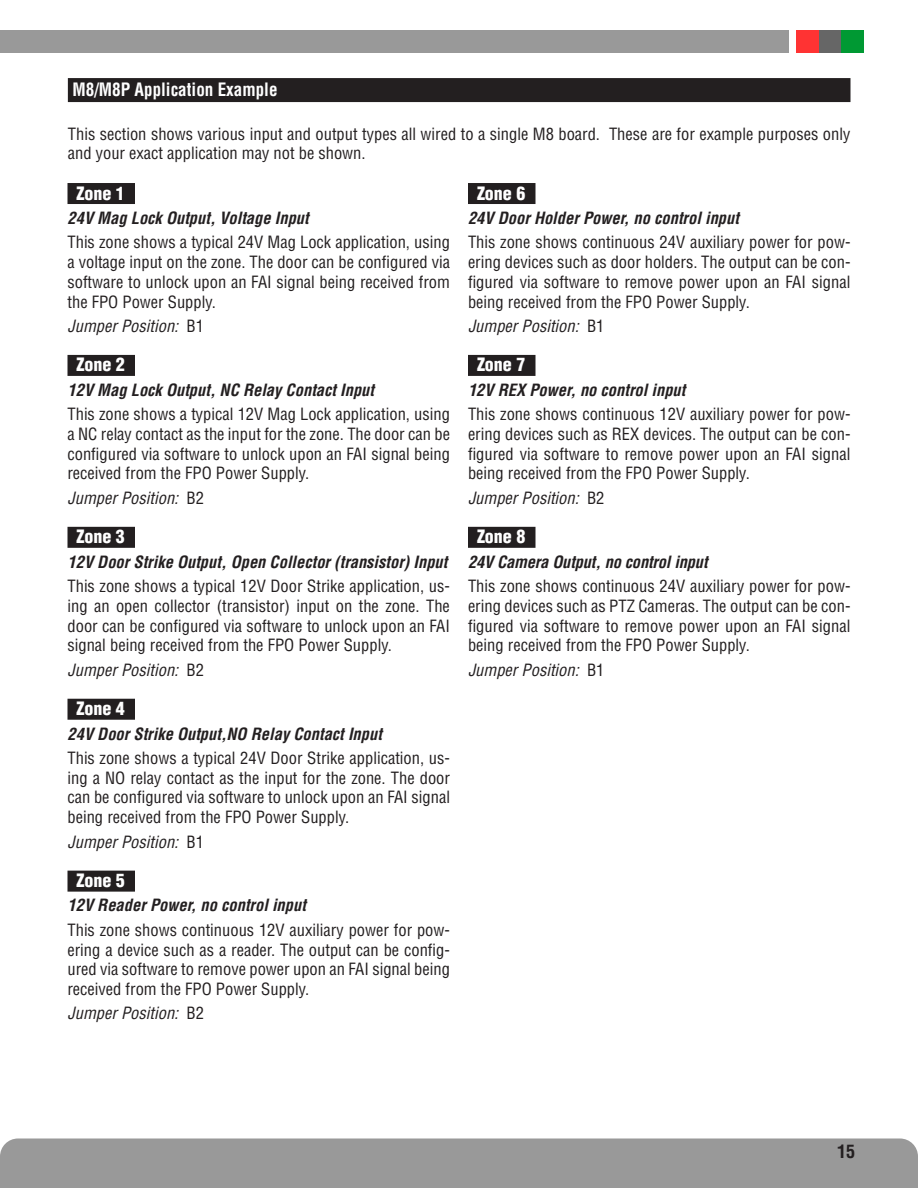
<style>
.page{position:relative;width:918px;height:1188px;background:#fff}
.page>*{position:absolute;margin:0;border:0;box-sizing:border-box;transform-origin:0 0}
.SubHeading_2{font:900 condensed 18px "Helvetica LT Std";color:#fff}
.SubHeading_1{font:700 condensed 18px "Helvetica LT Std";color:#fff;scale:.95 1}
.t1{font:700 condensed 18px "Helvetica LT Std";color:#231f20}
.Body_Text{font:condensed 16.5px/19.8px "Helvetica LT Std";color:#231f20;text-align:justify}
.SubHeading_2-2{font:italic 700 condensed 16.5px "Helvetica LT Std";color:#231f20}
.Body_Text-2{font:italic condensed 16.5px "Helvetica LT Std";color:#231f20}
.Warning_in_Callouts{font:condensed 16.5px/19.8px "Helvetica LT Std";color:#231f20}
.s1{font-style:normal}
</style>
<div class="page">
<div style="left:1px;top:1138px;width:917px;height:50px;background:#999"></div>
<svg style="left:0;top:1151px;width:1px;height:37px"></svg>
<div style="left:796px;top:30px;width:23px;height:22px;background:#f33"></div>
<div style="left:819px;top:30px;width:22px;height:22px;background:#666"></div>
<div style="left:841px;top:30px;width:23px;height:22px;background:#093"></div>
<div style="left:0;top:30px;width:789px;height:23px;background:#999"></div>
<div style="left:68px;top:183px;width:67px;height:21px;background:#231f20"></div>
<div style="left:68px;top:355px;width:67px;height:21px;background:#231f20"></div>
<div style="left:68px;top:527px;width:67px;height:21px;background:#231f20"></div>
<div style="left:68px;top:699px;width:67px;height:21px;background:#231f20"></div>
<div style="left:68px;top:871px;width:67px;height:21px;background:#231f20"></div>
<div style="left:468px;top:183px;width:68px;height:21px;background:#231f20"></div>
<div style="left:468px;top:355px;width:68px;height:21px;background:#231f20"></div>
<div style="left:468px;top:527px;width:68px;height:21px;background:#231f20"></div>
<div style="left:68px;top:78px;width:782px;height:24px;background:#231f20"></div>
<p class="SubHeading_1" style="left:72px;top:78px;width:218px">M8/M8P Application Example</p>
<p class="Warning_in_Callouts" style="left:68px;top:124px;width:784px">This section shows various input and output types all wired to a single M8 board. These are for example purposes only and your exact application may not be shown.</p>
<p class="SubHeading_2" style="left:76px;top:182px;width:50px">Zone 1</p>
<p class="SubHeading_2-2" style="left:68px;top:207px;width:243px">24V Mag Lock Output, Voltage Input</p>
<p class="Body_Text" style="left:68px;top:232px;width:384px">This zone shows a typical 24V Mag Lock application, using a voltage input on the zone. The door can be configured via software to unlock upon an FAI signal being received from the FPO Power Supply.</p>
<p class="Body_Text-2" style="left:68px;top:315px;width:138px">Jumper Position: <span class="s1">B1</span></p>
<p class="SubHeading_2" style="left:76px;top:353px;width:50px">Zone 2</p>
<p class="SubHeading_2-2" style="left:68px;top:379px;width:308px">12V Mag Lock Output, NC Relay Contact Input</p>
<p class="Body_Text" style="left:68px;top:404px;width:384px">This zone shows a typical 12V Mag Lock application, using a NC relay contact as the input for the zone. The door can be configured via software to unlock upon an FAI signal being received from the FPO Power Supply.</p>
<p class="Body_Text-2" style="left:68px;top:487px;width:138px">Jumper Position: <span class="s1">B2</span></p>
<p class="SubHeading_2" style="left:76px;top:525px;width:50px">Zone 3</p>
<p class="SubHeading_2-2" style="left:68px;top:551px;width:381px">12V Door Strike Output, Open Collector (transistor) Input</p>
<p class="Body_Text" style="left:68px;top:576px;width:384px">This zone shows a typical 12V Door Strike application, us&shy;ing an open collector (transistor) input on the zone. The door can be configured via software to unlock upon an FAI signal being received from the FPO Power Supply.</p>
<p class="Body_Text-2" style="left:68px;top:659px;width:138px">Jumper Position: <span class="s1">B2</span></p>
<p class="SubHeading_2" style="left:76px;top:697px;width:50px">Zone 4</p>
<p class="SubHeading_2-2" style="left:68px;top:723px;width:316px">24V Door Strike Output,NO Relay Contact Input</p>
<p class="Body_Text" style="left:68px;top:748px;width:384px">This zone shows a typical 24V Door Strike application, us&shy;ing a NO relay contact as the input for the zone. The door can be configured via software to unlock upon an FAI signal being received from the FPO Power Supply.</p>
<p class="Body_Text-2" style="left:68px;top:831px;width:138px">Jumper Position: <span class="s1">B1</span></p>
<p class="SubHeading_2" style="left:76px;top:869px;width:50px">Zone 5</p>
<p class="SubHeading_2-2" style="left:68px;top:895px;width:240px">12V Reader Power, no control input</p>
<p class="Body_Text" style="left:68px;top:920px;width:384px">This zone shows continuous 12V auxiliary power for pow&shy;ering a device such as a reader. The output can be config&shy;ured via software to remove power upon an FAI signal being received from the FPO Power Supply.</p>
<p class="Body_Text-2" style="left:68px;top:1003px;width:138px">Jumper Position: <span class="s1">B2</span></p>
<p class="SubHeading_2" style="left:477px;top:182px;width:50px">Zone 6</p>
<p class="SubHeading_2-2" style="left:468px;top:207px;width:273px">24V Door Holder Power, no control input</p>
<p class="Body_Text" style="left:468px;top:232px;width:384px">This zone shows continuous 24V auxiliary power for pow&shy;ering devices such as door holders. The output can be con&shy;figured via software to remove power upon an FAI signal being received from the FPO Power Supply.</p>
<p class="Body_Text-2" style="left:468px;top:315px;width:138px">Jumper Position: <span class="s1">B1</span></p>
<p class="SubHeading_2" style="left:477px;top:353px;width:50px">Zone 7</p>
<p class="SubHeading_2-2" style="left:468px;top:379px;width:219px">12V REX Power, no control input</p>
<p class="Body_Text" style="left:468px;top:404px;width:384px">This zone shows continuous 12V auxiliary power for pow&shy;ering devices such as REX devices. The output can be con&shy;figured via software to remove power upon an FAI signal being received from the FPO Power Supply.</p>
<p class="Body_Text-2" style="left:468px;top:487px;width:138px">Jumper Position: <span class="s1">B2</span></p>
<p class="SubHeading_2" style="left:477px;top:525px;width:50px">Zone 8</p>
<p class="SubHeading_2-2" style="left:468px;top:551px;width:241px">24V Camera Output, no control input</p>
<p class="Body_Text" style="left:468px;top:576px;width:384px">This zone shows continuous 24V auxiliary power for pow&shy;ering devices such as PTZ Cameras. The output can be con&shy;figured via software to remove power upon an FAI signal being received from the FPO Power Supply.</p>
<p class="Body_Text-2" style="left:468px;top:659px;width:138px">Jumper Position: <span class="s1">B1</span></p>
<p class="t1" style="left:837px;top:1140px;width:19px">15</p>
</div>
